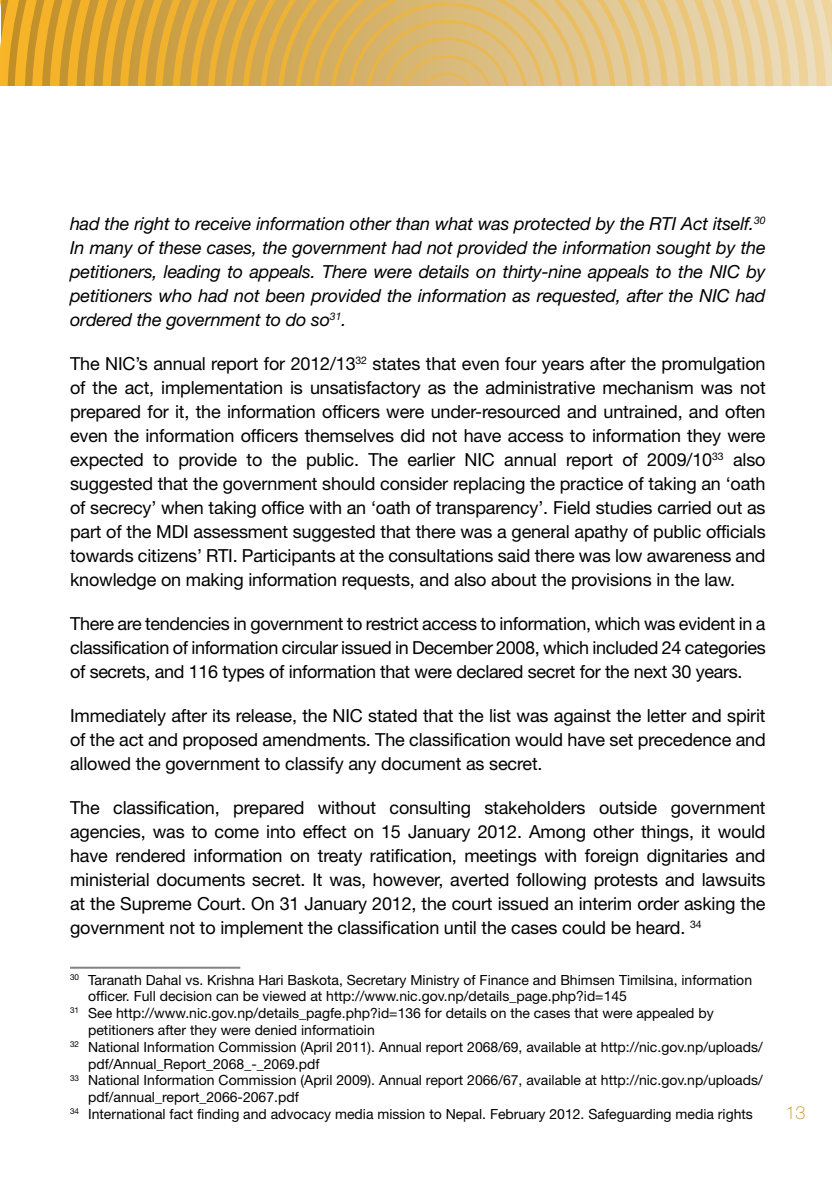
<style>
.page{position:relative;width:832px;height:1191px;background:#fff}
.page>*{position:absolute;margin:0;border:0;box-sizing:border-box;transform-origin:0 0}
.t1{font:18px/24px "Helvetica Neue";letter-spacing:-.01em;color:#000;text-align:justify}
.t2{font:italic 18px/24px "Helvetica Neue";letter-spacing:-.01em;color:#000;text-align:justify}
.t3{font:100 18px "Helvetica Neue";color:#bf8a1d}
.t4{font:14px "Helvetica Neue";color:#000}
</style>
<div class="page">
<svg style="left:1px;top:0;width:830px;height:85px;background:#dfb868"></svg>
<hr style="left:70px;top:966px;width:170px;height:2px;background:#808285">
<p class="t2" style="left:70px;top:211px;width:697px">had the right to receive information other than what was protected by the RTI Act itself.<sup>30<br></sup>In many of these cases, the government had not provided the information sought by the petitioners, leading to appeals. There were details on thirty-nine appeals to the NIC by petitioners who had not been provided the information as requested, after the NIC had ordered the government to do so<sup>31</sup>.</p>
<p class="t1" style="left:70px;top:351px;width:697px">The NIC’s annual report for 2012/13<sup>32</sup> states that even four years after the promulgation of the act, implementation is unsatisfactory as the administrative mechanism was not prepared for it, the information officers were under-resourced and untrained, and often even the information officers themselves did not have access to information they were expected to provide to the public. The earlier NIC annual report of 2009/10<sup>33</sup> also suggested that the government should consider replacing the practice of taking an ‘oath of secrecy’ when taking office with an ‘oath of transparency’. Field studies carried out as part of the MDI assessment suggested that there was a general apathy of public officials towards citizens’ RTI. Participants at the consultations said there was low awareness and knowledge on making information requests, and also about the provisions in the law.</p>
<p class="t1" style="left:70px;top:611px;width:697px">There are tendencies in government to restrict access to information, which was evident in a classification of information circular issued in December 2008, which included 24 categories of secrets, and 116 types of information that were declared secret for the next 30 years.</p>
<p class="t1" style="left:70px;top:703px;width:697px">Immediately after its release, the NIC stated that the list was against the letter and spirit of the act and proposed amendments. The classification would have set precedence and allowed the government to classify any document as secret.</p>
<p class="t1" style="left:70px;top:795px;width:697px">The classification, prepared without consulting stakeholders outside government agencies, was to come into effect on 15 January 2012. Among other things, it would have rendered information on treaty ratification, meetings with foreign dignitaries and ministerial documents secret. It was, however, averted following protests and lawsuits at the Supreme Court. On 31 January 2012, the court issued an interim order asking the government not to implement the classification until the cases could be heard. <sup>34</sup></p>
<p class="t4" style="left:70px;top:971px;width:683px"><sup>30</sup> Taranath Dahal vs. Krishna Hari Baskota, Secretary Ministry of Finance and Bhimsen Timilsina, information</p>
<p class="t4" style="left:88px;top:988px;width:540px">officer. Full decision can be viewed at http://www.nic.gov.np/details_page.php?id=145</p>
<p class="t4" style="left:70px;top:1004px;width:645px"><sup>31</sup> See http://www.nic.gov.np/details_pagfe.php?id=136 for details on the cases that were appealed by</p>
<p class="t4" style="left:88px;top:1021px;width:288px">petitioners after they were denied informatioin</p>
<p class="t4" style="left:70px;top:1038px;width:694px"><sup>32</sup> National Information Commission (April 2011). Annual report 2068/69, available at http://nic.gov.np/uploads/</p>
<p class="t4" style="left:88px;top:1055px;width:233px">pdf/Annual_Report_2068_-_2069.pdf</p>
<p class="t4" style="left:70px;top:1072px;width:694px"><sup>33</sup> National Information Commission (April 2009). Annual report 2066/67, available at http://nic.gov.np/uploads/</p>
<p class="t4" style="left:88px;top:1088px;width:212px">pdf/annual_report_2066-2067.pdf</p>
<p class="t4" style="left:70px;top:1105px;width:684px"><sup>34</sup> International fact finding and advocacy media mission to Nepal. February 2012. Safeguarding media rights</p>
<p class="t3" style="left:785px;top:1102px;width:22px">13</p>
</div>
